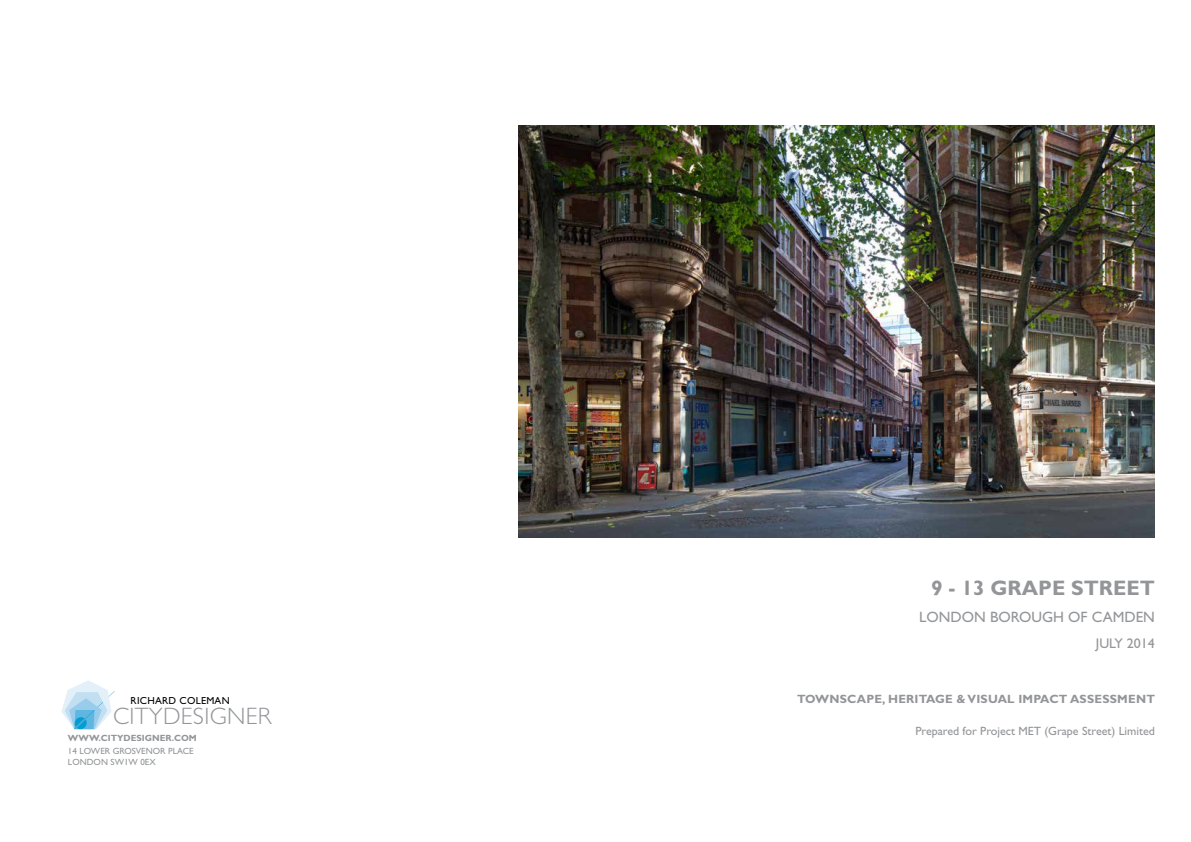
<style>
.page{position:relative;width:1191px;height:842px;background:#fff}
.page>*{position:absolute;margin:0;border:0;box-sizing:border-box;transform-origin:0 0}
.t1{font:300 23.8px "Gill Sans Std";letter-spacing:.015em;color:#939598}
.t2{font:700 21px "Gill Sans Std";color:#939598}
.t3{font:15px "Gill Sans Std";color:#939598}
.t4{font:14px "Gill Sans Std";color:#939598}
.t5{font:12px "Gill Sans Std";color:#939598}
.t6{font:700 12px "Gill Sans Std";letter-spacing:.02em;color:#939598}
.t7{font:10.2px "Gill Sans Std";letter-spacing:.025em;color:#000}
.t8{font:9px/10.8px "Gill Sans Std";color:#939598}
.t9{font:700 9px "Gill Sans Std";color:#939598}
</style>
<div class="page">
<svg style="left:61px;top:680px;width:54px;height:50px"></svg>
<img style="left:518px;top:125px;width:637px;height:412px">
<p class="t7" style="left:131px;top:695px;width:101px">RICHARD COLEMAN</p>
<h1 class="t1" style="left:113px;top:702px;width:160px">CITYDESIGNER</h1>
<p class="t9" style="left:68px;top:732px;width:130px">WWW.CITYDESIGNER.COM</p>
<p class="t8" style="left:68px;top:746px;width:127px">14 LOWER GROSVENOR PLACE<br>LONDON SW1W 0EX</p>
<h2 class="t2" style="left:931px;top:575px;width:225px">9 - 13 GRAPE STREET</h2>
<p class="t3" style="left:919px;top:608px;width:237px">LONDON BOROUGH OF CAMDEN</p>
<p class="t4" style="left:1095px;top:635px;width:61px">JULY 2014</p>
<p class="t6" style="left:797px;top:692px;width:359px">TOWNSCAPE, HERITAGE &amp; VISUAL IMPACT ASSESSMENT</p>
<p class="t5" style="left:915px;top:724px;width:241px">Prepared for Project MET (Grape Street) Limited</p>
</div>
